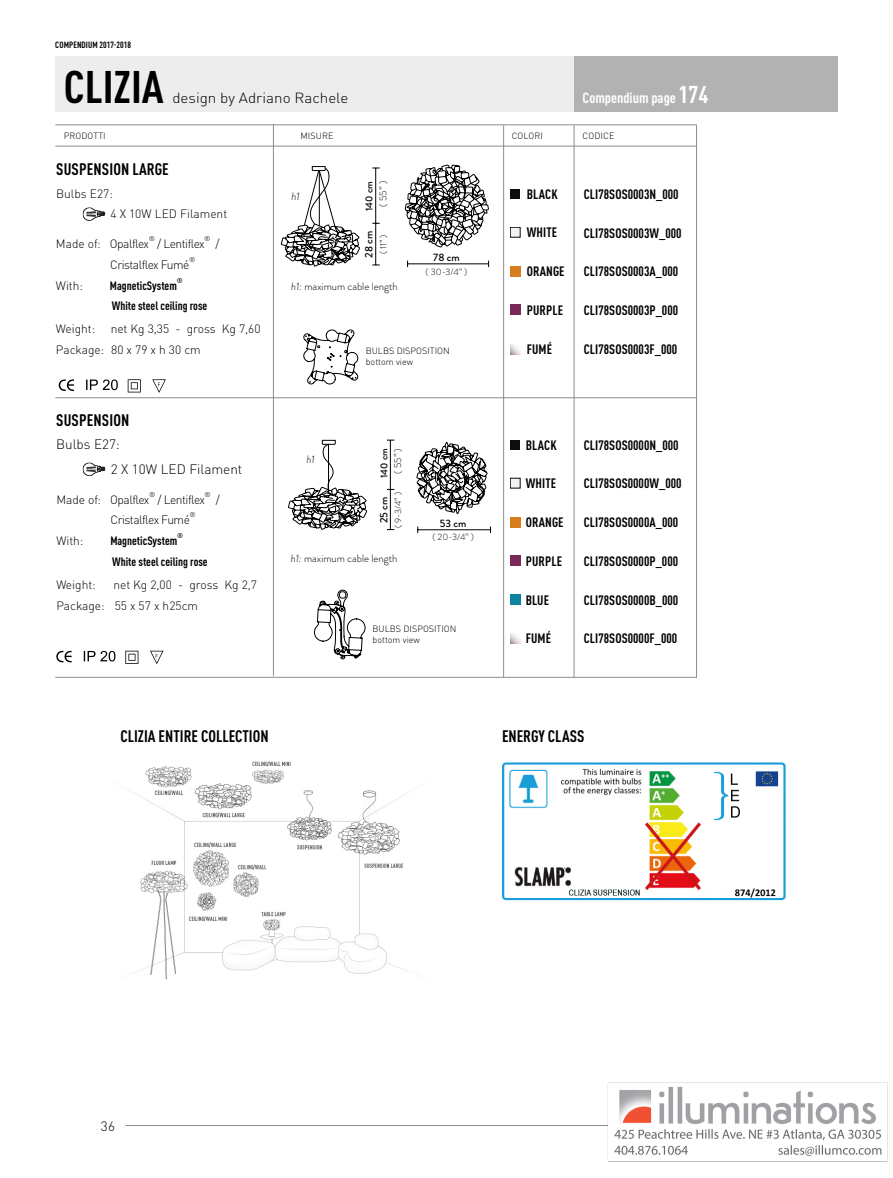
<style>
.page{position:relative;width:893px;height:1178px;background:#fff}
.page>*{position:absolute;margin:0;border:0;box-sizing:border-box;transform-origin:0 0}
.t1{font:700 condensed 45px "DIN Pro";color:#000;scale:1.04 1}
.t2{font:700 condensed 16.5px "DIN Pro";color:#000}
.t3{font:300 14.55px "DIN Pro";color:#000;scale:1.04 1}
.t4{font:700 condensed 14.55px "DIN Pro";color:#fff;scale:1.04 1}
.t5{font:700 condensed 13.5px "DIN Pro";letter-spacing:.005em;color:#000}
.t6{font:300 13.5px/25.2px "DIN Pro";color:#000}
.t7{font:300 12px/20.9px "DIN Pro";letter-spacing:-.005em;color:#000}
.t8{font:300 12px "DIN Pro";letter-spacing:-.04em;color:#000}
.t9{font:700 condensed 12px "DIN Pro";color:#000}
.t10{font:italic 300 10.95px "Brandon Grotesque";color:#000}
.t11{font:300 10.65px "Brandon Grotesque";color:#000}
.t12{font:500 10.65px "Brandon Grotesque";color:#000}
.t13{font:500 9.9px "Brandon Grotesque";color:#000}
.t14{font:300 9.9px "Brandon Grotesque";color:#000}
.t15{font:300 9.15px "Brandon Grotesque";color:#000}
.t16{font:300 9px/10.8px "DIN Pro";color:#000}
.t17{font:700 condensed 9px "DIN Pro";letter-spacing:.01em;color:#000}
.t18{font:300 7.05px "DIN Pro";color:#000}
.t19{font:700 condensed 7.05px "DIN Pro";color:#000}
.s1{font-size:24px}
.s2{font-style:italic}
</style>
<div class="page">
<img style="left:55px;top:56px;width:833px;height:1106px">
<p class="t17" style="left:55px;top:38px;width:77px">COMPENDIUM 2017-2018</p>
<h1 class="t1" style="left:64px;top:53px;width:98px">CLIZIA</h1>
<p class="t3" style="left:172px;top:87px;width:171px">design by Adriano Rachele</p>
<p class="t4" style="left:583px;top:87px;width:123px">Compendium page <span class="s1">174</span></p>
<p class="t16" style="left:64px;top:129px;width:43px">PRODOTTI</p>
<p class="t16" style="left:301px;top:129px;width:35px">MISURE</p>
<p class="t16" style="left:512px;top:129px;width:33px">COLORI</p>
<p class="t16" style="left:583px;top:129px;width:33px">CODICE</p>
<p class="t2" style="left:56px;top:157px;width:114px">SUSPENSION LARGE</p>
<p class="t7" style="left:110px;top:182px;width:118px;line-height:20.1px;text-indent:-54px">Bulbs E27:<br>4 X 10W LED Filament</p>
<p class="t8" style="left:56px;top:234px;width:95px">Made of: Opalflex</p>
<p class="t18" style="left:149px;top:233px;width:8px">®</p>
<p class="t18" style="left:204px;top:233px;width:8px">®</p>
<p class="t8" style="left:157px;top:234px;width:49px">/ Lentiflex</p>
<p class="t7" style="left:215px;top:232px;width:6px">/</p>
<p class="t18" style="left:189px;top:254px;width:8px">®</p>
<p class="t8" style="left:110px;top:255px;width:81px">Cristalflex Fumé</p>
<p class="t19" style="left:177px;top:275px;width:7px">®</p>
<p class="t9" style="left:112px;top:297px;width:97px">White steel ceiling rose</p>
<p class="t7" style="left:56px;top:274px;width:29px">With:</p>
<p class="t9" style="left:110px;top:276px;width:68px">MagneticSystem</p>
<p class="t7" style="left:56px;top:317px;width:206px;text-indent:55px">net Kg 3,35 - gross Kg 7,60<br>Package: 80 x 79 x h 30 cm</p>
<p class="t7" style="left:56px;top:317px;width:41px">Weight:</p>
<p class="t2" style="left:56px;top:408px;width:75px">SUSPENSION</p>
<p class="t6" style="left:111px;top:430px;width:133px;text-indent:-55px">Bulbs E27:<br>2 X 10W LED Filament</p>
<p class="t8" style="left:56px;top:490px;width:95px">Made of: Opalflex</p>
<p class="t18" style="left:149px;top:489px;width:8px">®</p>
<p class="t18" style="left:205px;top:489px;width:8px">®</p>
<p class="t8" style="left:158px;top:490px;width:49px">/ Lentiflex</p>
<p class="t7" style="left:216px;top:488px;width:6px">/</p>
<p class="t18" style="left:189px;top:509px;width:8px">®</p>
<p class="t8" style="left:111px;top:511px;width:81px">Cristalflex Fumé</p>
<p class="t19" style="left:177px;top:530px;width:7px">®</p>
<p class="t9" style="left:112px;top:553px;width:97px">White steel ceiling rose</p>
<p class="t7" style="left:56px;top:529px;width:29px">With:</p>
<p class="t9" style="left:110px;top:532px;width:68px">MagneticSystem</p>
<p class="t7" style="left:56px;top:573px;width:202px;text-indent:57px">net Kg 2,00 - gross Kg 2,7<br>Package: 55 x 57 x h25cm</p>
<p class="t7" style="left:56px;top:573px;width:41px">Weight:</p>
<p class="t10" style="left:292px;top:189px;width:10px">h1</p>
<p class="t13" style="left:362px;top:211px;width:31px;rotate:-90deg">140 cm</p>
<p class="t14" style="left:376px;top:207px;width:27px;rotate:-90deg">( 55” )</p>
<p class="t12" style="left:362px;top:258px;width:28px;rotate:-90deg">28 cm</p>
<p class="t15" style="left:377px;top:254px;width:21px;rotate:-90deg">( 11” )</p>
<p class="t11" style="left:291px;top:279px;width:108px"><span class="s2">h1:</span> maximum cable length</p>
<p class="t12" style="left:433px;top:250px;width:28px">78 cm</p>
<p class="t15" style="left:426px;top:265px;width:43px">( 30-3/4” )</p>
<p class="t10" style="left:306px;top:452px;width:10px">h1</p>
<p class="t16" style="left:366px;top:344px;width:85px">BULBS DISPOSITION bottom view</p>
<p class="t13" style="left:377px;top:478px;width:31px;rotate:-90deg">140 cm</p>
<p class="t14" style="left:391px;top:474px;width:27px;rotate:-90deg">( 55” )</p>
<p class="t12" style="left:376px;top:523px;width:28px;rotate:-90deg">25 cm</p>
<p class="t15" style="left:392px;top:528px;width:37px;rotate:-90deg">( 9-3/4” )</p>
<p class="t12" style="left:440px;top:516px;width:28px">53 cm</p>
<p class="t15" style="left:432px;top:531px;width:43px">( 20-3/4” )</p>
<p class="t11" style="left:291px;top:551px;width:108px"><span class="s2">h1:</span> maximum cable length</p>
<p class="t16" style="left:372px;top:622px;width:85px">BULBS DISPOSITION bottom view</p>
<p class="t5" style="left:527px;top:184px;width:32px">BLACK</p>
<p class="t5" style="left:527px;top:222px;width:32px">WHITE</p>
<p class="t5" style="left:527px;top:261px;width:39px">ORANGE</p>
<p class="t5" style="left:527px;top:300px;width:38px">PURPLE</p>
<p class="t5" style="left:527px;top:339px;width:27px">FUMÉ</p>
<p class="t5" style="left:584px;top:184px;width:97px">CLI78SOS0003N_000</p>
<p class="t5" style="left:584px;top:222px;width:99px">CLI78SOS0003W_000</p>
<p class="t5" style="left:584px;top:261px;width:96px">CLI78SOS0003A_000</p>
<p class="t5" style="left:584px;top:300px;width:96px">CLI78SOS0003P_000</p>
<p class="t5" style="left:584px;top:339px;width:95px">CLI78SOS0003F_000</p>
<p class="t5" style="left:526px;top:435px;width:32px">BLACK</p>
<p class="t5" style="left:526px;top:473px;width:32px">WHITE</p>
<p class="t5" style="left:526px;top:512px;width:39px">ORANGE</p>
<p class="t5" style="left:526px;top:551px;width:38px">PURPLE</p>
<p class="t5" style="left:526px;top:590px;width:25px">BLUE</p>
<p class="t5" style="left:526px;top:628px;width:27px">FUMÉ</p>
<p class="t5" style="left:584px;top:435px;width:97px">CLI78SOS0000N_000</p>
<p class="t5" style="left:584px;top:473px;width:99px">CLI78SOS0000W_000</p>
<p class="t5" style="left:584px;top:512px;width:96px">CLI78SOS0000A_000</p>
<p class="t5" style="left:584px;top:551px;width:96px">CLI78SOS0000P_000</p>
<p class="t5" style="left:584px;top:590px;width:96px">CLI78SOS0000B_000</p>
<p class="t5" style="left:584px;top:627px;width:95px">CLI78SOS0000F_000</p>
<p class="t2" style="left:120px;top:723px;width:150px">CLIZIA ENTIRE COLLECTION</p>
<p class="t2" style="left:502px;top:723px;width:84px">ENERGY CLASS</p>
<p class="t6" style="left:101px;top:1112px;width:16px">36</p>
</div>
